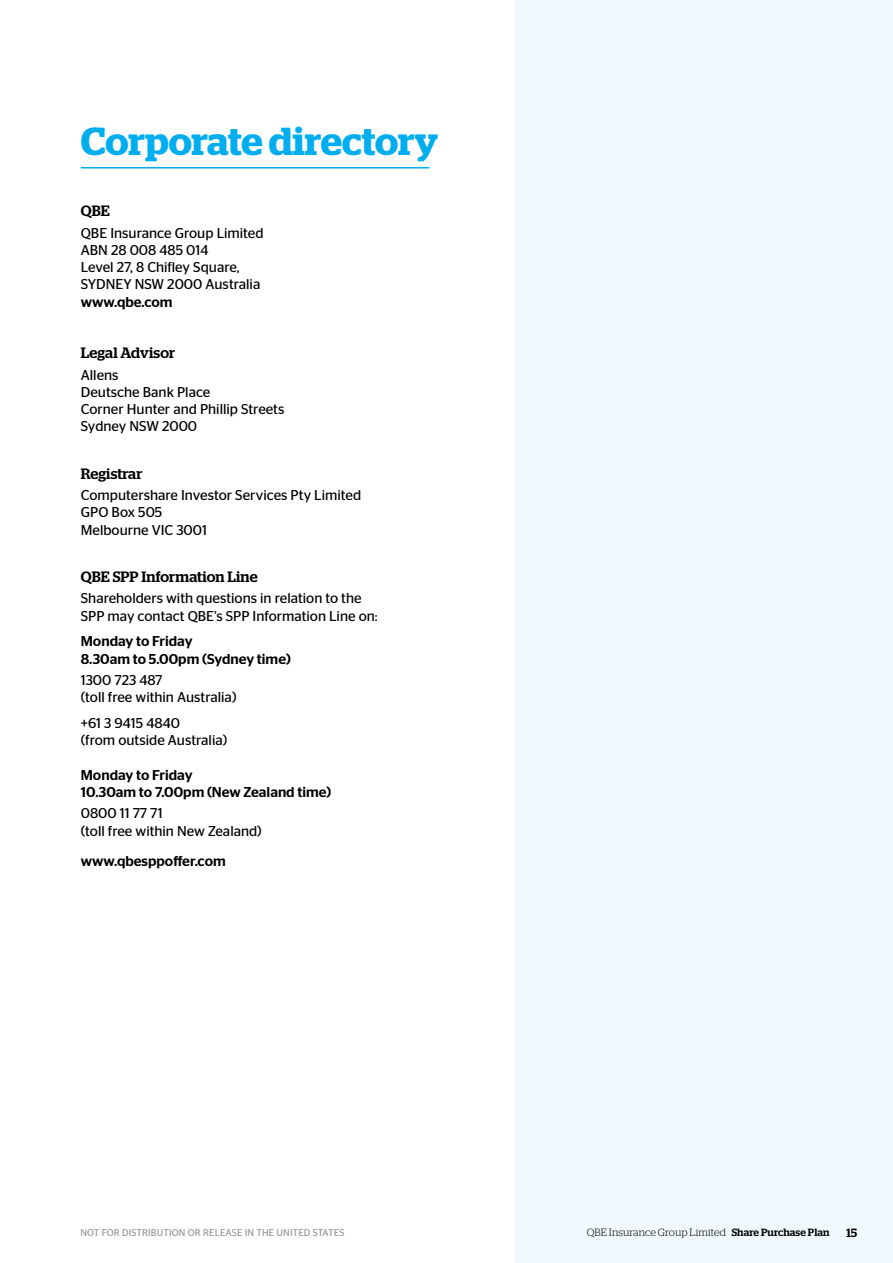
<style>
.page{position:relative;width:893px;height:1263px;background:#fff}
.page>*{position:absolute;margin:0;border:0;box-sizing:border-box;transform-origin:0 0}
.t1{font:600 39px "Stag";color:#00aeef}
.t2{font:500 15px "Stag";letter-spacing:.01em;color:#000}
.t3{font:14.25px/17.2px "Stag Sans";color:#000}
.t4{font:500 14.25px/17.2px "Stag Sans";color:#000}
.t5{font:500 12px "Stag";color:#000}
.t6{font:300 10.5px "Stag";letter-spacing:.01em;color:#000}
.t7{font:9.75px "Stag Sans";letter-spacing:.01em;color:#939598}
.s1{font-weight:500}
</style>
<div class="page">
<hr style="left:81px;top:167px;width:348px;height:1px;background:#00aeef">
<div style="left:514px;top:0;width:379px;height:1263px;background:#eff9fe"></div>
<h1 class="t1" style="left:81px;top:118px;width:359px">Corporate directory</h1>
<p class="t2" style="left:81px;top:202px;width:31px">QBE</p>
<p class="t3" style="left:81px;top:224px;width:184px">QBE Insurance Group Limited<br>ABN 28 008 485 014<br>Level 27, 8 Chifley Square,<br>SYDNEY NSW 2000 Australia</p>
<p class="t4" style="left:81px;top:293px;width:93px">www.qbe.com</p>
<p class="t2" style="left:81px;top:344px;width:96px">Legal Advisor</p>
<p class="t3" style="left:81px;top:366px;width:205px">Allens<br>Deutsche Bank Place<br>Corner Hunter and Phillip Streets<br>Sydney NSW 2000</p>
<p class="t2" style="left:81px;top:464px;width:63px">Registrar</p>
<p class="t3" style="left:81px;top:486px;width:282px">Computershare Investor Services Pty Limited<br>GPO Box 505<br>Melbourne VIC 3001</p>
<p class="t2" style="left:81px;top:568px;width:178px">QBE SPP Information Line</p>
<p class="t3" style="left:81px;top:590px;width:298px">Shareholders with questions in relation to the<br>SPP may contact QBE’s SPP Information Line on:</p>
<p class="t4" style="left:81px;top:633px;width:212px">Monday to Friday<br>8.30am to 5.00pm (Sydney time)</p>
<p class="t3" style="left:81px;top:671px;width:157px">1300 723 487<br>(toll free within Australia)</p>
<p class="t3" style="left:81px;top:714px;width:148px">+61 3 9415 4840<br>(from outside Australia)</p>
<p class="t4" style="left:81px;top:766px;width:252px">Monday to Friday<br>10.30am to 7.00pm (New Zealand time)</p>
<p class="t3" style="left:81px;top:805px;width:182px">0800 11 77 71<br>(toll free within New Zealand)</p>
<p class="t4" style="left:81px;top:852px;width:146px">www.qbesppoffer.com</p>
<p class="t7" style="left:81px;top:1227px;width:266px">NOT FOR DISTRIBUTION OR RELEASE IN THE UNITED STATES</p>
<p class="t6" style="left:587px;top:1226px;width:244px">QBE Insurance Group Limited <span class="s1">Share Purchase Plan</span></p>
<p class="t5" style="left:846px;top:1225px;width:12px">15</p>
</div>
